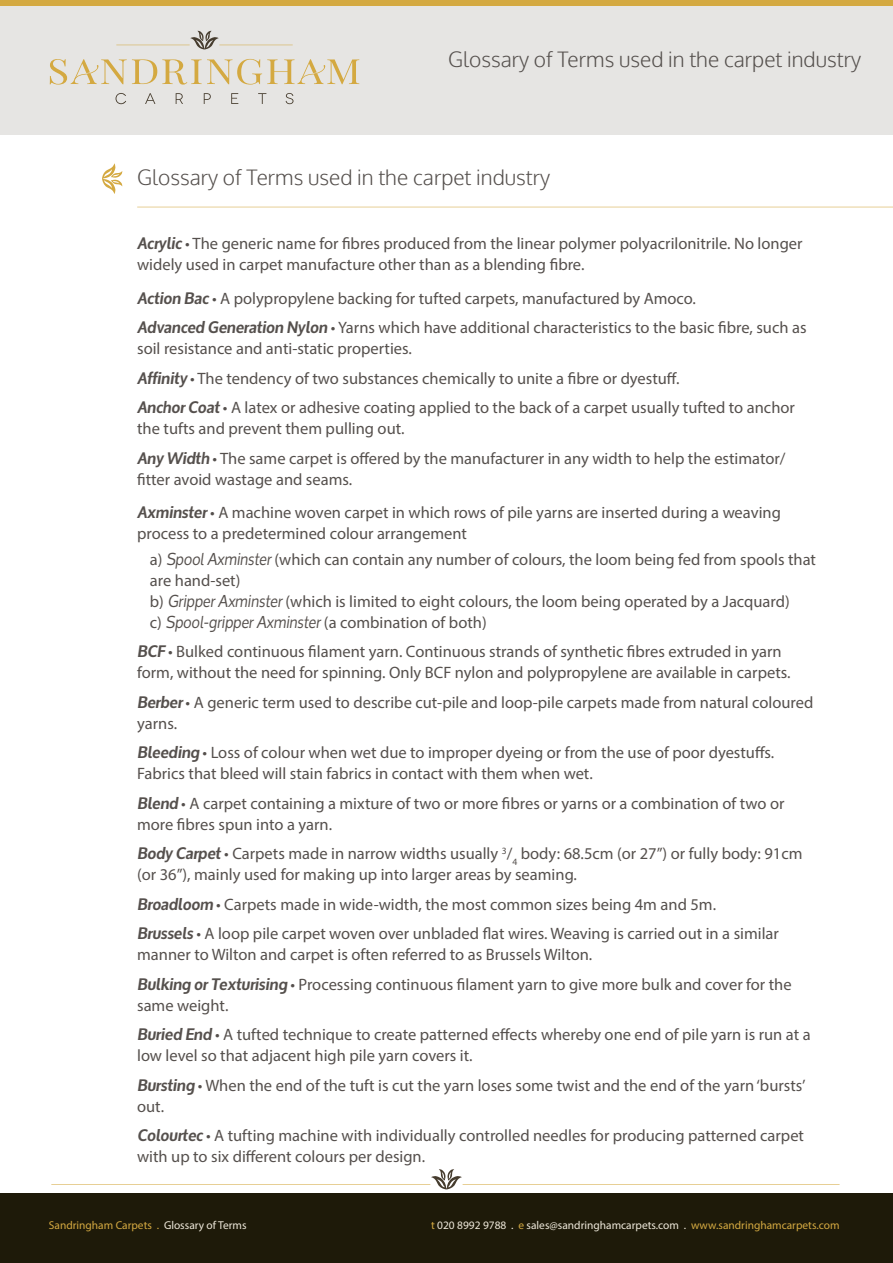
<style>
.page{position:relative;width:893px;height:1263px;background:#fff}
.page>*{position:absolute;margin:0;border:0;box-sizing:border-box;transform-origin:0 0}
.t1{font:300 21px "Oxygen";color:#55504d}
.t2{font:16.5px/21px "Myriad Pro";color:#55504d}
.t3{font:11.4px "Myriad Pro";color:#eee8da}
.t4{font:11.4px "Myriad Pro";color:#d4a941}
.s1{font-family:"Oxygen";font-weight:700;font-style:italic}
.s2{font-family:"Oxygen";font-style:italic}
.s3{color:#eee8da}
.s4{color:#d4a941}
</style>
<div class="page">
<div style="left:0;top:1193px;width:893px;height:70px;background:#1e1a09"></div>
<svg style="left:51px;top:1169px;width:789px;height:20px"></svg>
<div style="left:0;top:0;width:893px;height:135px;background:#e6e5e3"></div>
<div style="left:0;top:0;width:893px;height:5px;background:#d4a941"></div>
<svg style="left:102px;top:163px;width:20px;height:31px"></svg>
<svg style="left:116px;top:93px;width:10px;height:11px"></svg>
<svg style="left:145px;top:93px;width:10px;height:11px"></svg>
<svg style="left:176px;top:93px;width:7px;height:11px"></svg>
<svg style="left:204px;top:93px;width:7px;height:11px"></svg>
<svg style="left:231px;top:93px;width:7px;height:11px"></svg>
<svg style="left:258px;top:93px;width:8px;height:11px"></svg>
<svg style="left:286px;top:93px;width:7px;height:11px"></svg>
<svg style="left:50px;top:59px;width:309px;height:26px"></svg>
<svg style="left:116px;top:31px;width:177px;height:18px"></svg>
<svg style="left:137px;top:207px;width:756px;height:1px"></svg>
<p class="t1" style="left:448px;top:47px;width:414px">Glossary of Terms used in the carpet industry</p>
<p class="t1" style="left:137px;top:165px;width:414px">Glossary of Terms used in the carpet industry</p>
<p class="t2" style="left:137px;top:232px;width:667px"><span class="s1">Acrylic</span> • The generic name for fibres produced from the linear polymer polyacrilonitrile. No longer widely used in carpet manufacture other than as a blending fibre.</p>
<p class="t2" style="left:137px;top:287px;width:560px"><span class="s1">Action Bac</span> • A polypropylene backing for tufted carpets, manufactured by Amoco.</p>
<p class="t2" style="left:137px;top:317px;width:671px"><span class="s1">Advanced Generation Nylon</span> • Yarns which have additional characteristics to the basic fibre, such as soil resistance and anti-static properties.</p>
<p class="t2" style="left:137px;top:367px;width:544px"><span class="s1">Affinity</span> • The tendency of two substances chemically to unite a fibre or dyestuff.</p>
<p class="t2" style="left:137px;top:397px;width:659px"><span class="s1">Anchor Coat</span> • A latex or adhesive coating applied to the back of a carpet usually tufted to anchor the tufts and prevent them pulling out.</p>
<p class="t2" style="left:137px;top:447px;width:650px"><span class="s1">Any Width</span> • The same carpet is offered by the manufacturer in any width to help the estimator/ fitter avoid wastage and seams.</p>
<p class="t2" style="left:137px;top:502px;width:645px"><span class="s1">Axminster</span> • A machine woven carpet in which rows of pile yarns are inserted during a weaving process to a predetermined colour arrangement</p>
<p class="t2" style="left:150px;top:548px;width:668px">a) <span class="s2">Spool Axminster</span> (which can contain any number of colours, the loom being fed from spools that are hand-set)</p>
<p class="t2" style="left:150px;top:590px;width:641px">b) <span class="s2">Gripper Axminster</span> (which is limited to eight colours, the loom being operated by a Jacquard)</p>
<p class="t2" style="left:150px;top:611px;width:338px">c) <span class="s2">Spool-gripper Axminster</span> (a combination of both)</p>
<p class="t2" style="left:137px;top:641px;width:655px"><span class="s1">BCF</span> • Bulked continuous filament yarn. Continuous strands of synthetic fibres extruded in yarn form, without the need for spinning. Only BCF nylon and polypropylene are available in carpets.</p>
<p class="t2" style="left:137px;top:691px;width:678px"><span class="s1">Berber</span> • A generic term used to describe cut-pile and loop-pile carpets made from natural coloured yarns.</p>
<p class="t2" style="left:137px;top:742px;width:639px"><span class="s1">Bleeding</span> • Loss of colour when wet due to improper dyeing or from the use of poor dyestuffs.<br>Fabrics that bleed will stain fabrics in contact with them when wet.</p>
<p class="t2" style="left:137px;top:792px;width:649px"><span class="s1">Blend</span> • A carpet containing a mixture of two or more fibres or yarns or a combination of two or more fibres spun into a yarn.</p>
<p class="t2" style="left:137px;top:843px;width:667px"><span class="s1">Body Carpet</span> • Carpets made in narrow widths usually <sup>3</sup>/<sub>4</sub> body: 68.5cm (or 27”) or fully body: 91cm (or 36”), mainly used for making up into larger areas by seaming.</p>
<p class="t2" style="left:137px;top:893px;width:580px"><span class="s1">Broadloom</span> • Carpets made in wide-width, the most common sizes being 4m and 5m.</p>
<p class="t2" style="left:137px;top:923px;width:643px"><span class="s1">Brussels</span> • A loop pile carpet woven over unbladed flat wires. Weaving is carried out in a similar manner to Wilton and carpet is often referred to as Brussels Wilton.</p>
<p class="t2" style="left:137px;top:973px;width:656px"><span class="s1">Bulking or Texturising</span> • Processing continuous filament yarn to give more bulk and cover for the same weight.</p>
<p class="t2" style="left:137px;top:1024px;width:675px"><span class="s1">Buried End</span> • A tufted technique to create patterned effects whereby one end of pile yarn is run at a low level so that adjacent high pile yarn covers it.</p>
<p class="t2" style="left:137px;top:1074px;width:670px"><span class="s1">Bursting</span> • When the end of the tuft is cut the yarn loses some twist and the end of the yarn ‘bursts’ out.</p>
<p class="t2" style="left:137px;top:1125px;width:668px"><span class="s1">Colourtec</span> • A tufting machine with individually controlled needles for producing patterned carpet with up to six different colours per design.</p>
<p class="t4" style="left:49px;top:1218px;width:199px">Sandringham Carpets . <span class="s3">Glossary of Terms</span></p>
<p class="t3" style="left:431px;top:1218px;width:410px"><span class="s4">t</span> 020 8992 9788 . <span class="s4">e</span> sales@sandringhamcarpets.com . <span class="s4">www.sandringhamcarpets.com</span></p>
</div>
